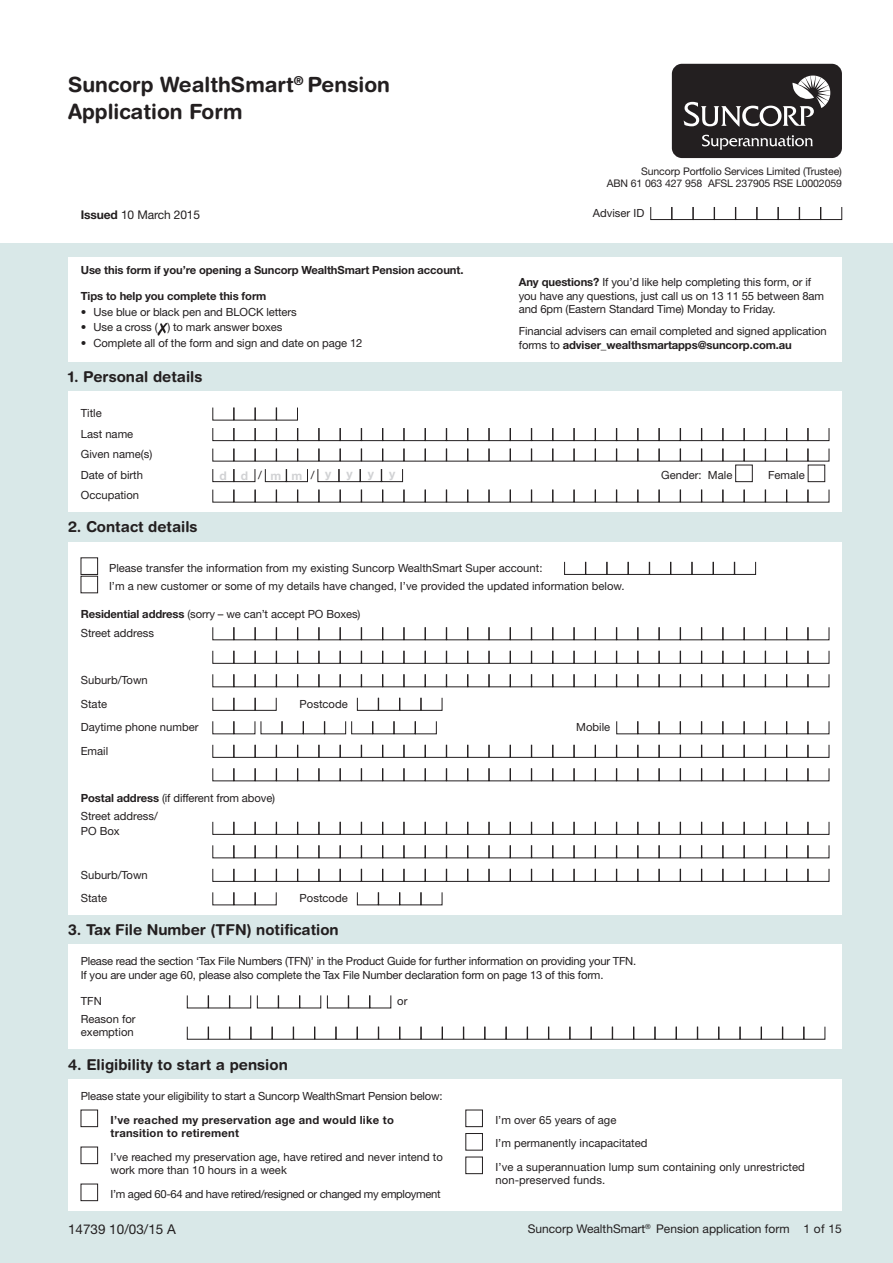
<style>
.page{position:relative;width:893px;height:1263px;background:#fff}
.page>*{position:absolute;margin:0;border:0;box-sizing:border-box;transform-origin:0 0}
.t1{font:700 21px/27px "Helvetica Rounded LT Std";color:#231f20}
.t2{font:700 15px "Helvetica Rounded LT Std";color:#231f20}
.t3{font:13.5px "Helvetica Neue LT Std";color:#231f20}
.t4{font:12px "Helvetica Neue LT Std";color:#231f20}
.t5{font:700 12px "Helvetica Neue LT Std";color:#d1d2d4}
.t6{font:11.25px/13.5px "Helvetica Neue LT Std";letter-spacing:-.01em;color:#231f20}
.t7{font:11.25px/23.5px "Helvetica Neue LT Std";letter-spacing:.01em;color:#231f20}
.t8{font:700 11.25px "Helvetica Neue LT Std";letter-spacing:-.01em;color:#231f20}
.t9{font:700 11.25px/13.5px "Helvetica Neue LT Std";letter-spacing:.02em;color:#231f20}
.t10{font:11.25px "Helvetica Neue LT Std";letter-spacing:-.03em;color:#231f20}
.t11{font:10.5px/12px "Helvetica Neue LT Std";letter-spacing:-.01em;color:#231f20;text-align:right}
.s1{font-weight:700}
.s2{font-weight:400;font-size:11.25px;color:#231f20}
</style>
<div class="page">
<div style="left:0;top:243px;width:893px;height:1020px;background:#d9e8e8"></div>
<div style="left:672px;top:64px;width:170px;height:94px;background:#231f20;border-radius:10px"></div>
<svg style="left:684px;top:76px;width:146px;height:51px"></svg>
<svg style="left:702px;top:135px;width:111px;height:15px"></svg>
<div style="left:68px;top:257px;width:774px;height:104px;background:#fff"></div>
<svg style="left:157px;top:323px;width:10px;height:13px"></svg>
<svg style="left:650px;top:207px;width:192px;height:13px"></svg>
<div style="left:68px;top:392px;width:774px;height:120px;background:#fff"></div>
<svg style="left:212px;top:407px;width:86px;height:13px"></svg>
<svg style="left:212px;top:428px;width:617px;height:13px"></svg>
<svg style="left:212px;top:448px;width:617px;height:13px"></svg>
<svg style="left:212px;top:469px;width:43px;height:13px"></svg>
<svg style="left:265px;top:469px;width:43px;height:13px"></svg>
<svg style="left:317px;top:469px;width:86px;height:13px"></svg>
<div style="left:735px;top:465px;width:17px;height:17px;border:1px solid #231f20"></div>
<div style="left:808px;top:465px;width:17px;height:17px;border:1px solid #231f20"></div>
<svg style="left:212px;top:489px;width:617px;height:13px"></svg>
<div style="left:68px;top:542px;width:774px;height:373px;background:#fff"></div>
<div style="left:81px;top:558px;width:17px;height:17px;border:1px solid #231f20"></div>
<svg style="left:564px;top:561px;width:192px;height:14px"></svg>
<div style="left:81px;top:576px;width:17px;height:17px;border:1px solid #231f20"></div>
<svg style="left:212px;top:627px;width:617px;height:13px"></svg>
<svg style="left:212px;top:650px;width:617px;height:14px"></svg>
<svg style="left:212px;top:674px;width:617px;height:13px"></svg>
<svg style="left:212px;top:697px;width:65px;height:14px"></svg>
<svg style="left:357px;top:697px;width:85px;height:14px"></svg>
<svg style="left:212px;top:721px;width:43px;height:13px"></svg>
<svg style="left:261px;top:721px;width:176px;height:13px"></svg>
<svg style="left:616px;top:721px;width:213px;height:13px"></svg>
<svg style="left:212px;top:744px;width:617px;height:14px"></svg>
<svg style="left:212px;top:768px;width:617px;height:13px"></svg>
<svg style="left:212px;top:821px;width:617px;height:14px"></svg>
<svg style="left:212px;top:845px;width:617px;height:13px"></svg>
<svg style="left:212px;top:868px;width:617px;height:14px"></svg>
<svg style="left:212px;top:892px;width:65px;height:13px"></svg>
<svg style="left:357px;top:892px;width:85px;height:13px"></svg>
<div style="left:68px;top:945px;width:774px;height:104px;background:#fff"></div>
<svg style="left:187px;top:995px;width:64px;height:13px"></svg>
<svg style="left:257px;top:995px;width:64px;height:13px"></svg>
<svg style="left:327px;top:995px;width:64px;height:13px"></svg>
<svg style="left:187px;top:1026px;width:638px;height:13px"></svg>
<div style="left:68px;top:1079px;width:774px;height:132px;background:#fff"></div>
<div style="left:81px;top:1110px;width:17px;height:17px;border:1px solid #231f20"></div>
<div style="left:81px;top:1147px;width:17px;height:17px;border:1px solid #231f20"></div>
<div style="left:81px;top:1184px;width:17px;height:17px;border:1px solid #231f20"></div>
<div style="left:466px;top:1110px;width:17px;height:17px;border:1px solid #231f20"></div>
<div style="left:466px;top:1133px;width:17px;height:17px;border:1px solid #231f20"></div>
<div style="left:466px;top:1157px;width:17px;height:17px;border:1px solid #231f20"></div>
<h1 class="t1" style="left:68px;top:71px;width:324px">Suncorp WealthSmart<sup>®</sup> Pension<br>Application Form</h1>
<p class="t4" style="left:81px;top:208px;width:121px"><span class="s1">Issued</span> 10 March 2015</p>
<p class="t8" style="left:81px;top:263px;width:384px">Use this form if you’re opening a Suncorp WealthSmart Pension account.</p>
<p class="t8" style="left:81px;top:289px;width:187px">Tips to help you complete this form</p>
<p class="t6" style="left:81px;top:305px;width:218px">• Use blue or black pen and BLOCK letters</p>
<p class="t6" style="left:81px;top:320px;width:203px">• Use a cross ( ) to mark answer boxes</p>
<p class="t6" style="left:81px;top:336px;width:283px">• Complete all of the form and sign and date on page 12</p>
<h2 class="t2" style="left:68px;top:367px;width:136px">1. Personal details</h2>
<p class="t11" style="left:607px;top:165px;width:237px">Suncorp Portfolio Services Limited (Trustee)<br>ABN 61 063 427 958 AFSL 237905 RSE L0002059</p>
<p class="t6" style="left:593px;top:206px;width:53px">Adviser ID</p>
<p class="t6" style="left:519px;top:275px;width:307px"><span class="s1">Any questions?</span> If you’d like help completing this form, or if you have any questions, just call us on 13 11 55 between 8am and 6pm (Eastern Standard Time) Monday to Friday.</p>
<p class="t6" style="left:519px;top:324px;width:309px">Financial advisers can email completed and signed application forms to <span class="s1">adviser_wealthsmartapps@suncorp.com.au</span></p>
<p class="t6" style="left:81px;top:403px;width:73px;line-height:20.5px">Title<br>Last name<br>Given name(s)<br>Date of birth</p>
<p class="t6" style="left:81px;top:488px;width:60px">Occupation</p>
<p class="t5" style="left:220px;top:468px;width:113px">d d<span class="s2">/</span> mm<span class="s2">/</span>y</p>
<p class="t5" style="left:346px;top:466px;width:8px">y</p>
<p class="t5" style="left:368px;top:466px;width:8px">y</p>
<p class="t5" style="left:389px;top:466px;width:8px">y</p>
<p class="t6" style="left:661px;top:468px;width:73px">Gender: Male</p>
<p class="t6" style="left:768px;top:468px;width:38px">Female</p>
<h2 class="t2" style="left:68px;top:518px;width:131px">2. Contact details</h2>
<p class="t6" style="left:109px;top:558px;width:517px;line-height:18.5px">Please transfer the information from my existing Suncorp WealthSmart Super account:<br>I’m a new customer or some of my details have changed, I’ve provided the updated information below.</p>
<p class="t6" style="left:81px;top:604px;width:281px;line-height:19.2px"><span class="s1">Residential address</span> (sorry – we can’t accept PO Boxes)<br>Street address</p>
<p class="t6" style="left:81px;top:668px;width:69px;line-height:23.5px">Suburb/Town<br>State</p>
<p class="t6" style="left:300px;top:697px;width:50px">Postcode</p>
<p class="t6" style="left:81px;top:720px;width:119px">Daytime phone number</p>
<p class="t6" style="left:576px;top:720px;width:35px">Mobile</p>
<p class="t6" style="left:81px;top:744px;width:29px">Email</p>
<p class="t6" style="left:81px;top:788px;width:196px;line-height:18px"><span class="s1">Postal address</span> (if different from above)<br>Street address/</p>
<p class="t6" style="left:81px;top:824px;width:40px">PO Box</p>
<p class="t6" style="left:81px;top:863px;width:69px;line-height:23.5px">Suburb/Town<br>State</p>
<p class="t6" style="left:300px;top:891px;width:50px">Postcode</p>
<h2 class="t2" style="left:68px;top:921px;width:272px">3. Tax File Number (TFN) notification</h2>
<p class="t6" style="left:81px;top:954px;width:557px">Please read the section ‘Tax File Numbers (TFN)’ in the Product Guide for further information on providing your TFN.<br>If you are under age 60, please also complete the Tax File Number declaration form on page 13 of this form.</p>
<p class="t6" style="left:81px;top:994px;width:23px">TFN</p>
<p class="t6" style="left:397px;top:994px;width:12px">or</p>
<p class="t6" style="left:81px;top:1012px;width:56px">Reason for exemption</p>
<h2 class="t2" style="left:68px;top:1055px;width:221px">4. Eligibility to start a pension</h2>
<p class="t6" style="left:81px;top:1089px;width:363px">Please state your eligibility to start a Suncorp WealthSmart Pension below:</p>
<p class="t9" style="left:111px;top:1113px;width:285px">I’ve reached my preservation age and would like to transition to retirement</p>
<p class="t6" style="left:111px;top:1150px;width:334px">I’ve reached my preservation age, have retired and never intend to work more than 10 hours in a week</p>
<p class="t10" style="left:111px;top:1187px;width:331px">I’m aged 60-64 and have retired/resigned or changed my employment</p>
<p class="t7" style="left:495px;top:1108px;width:311px">I’m over 65 years of age<br>I’m permanently incapacitated<br>I’ve a superannuation lump sum containing only unrestricted</p>
<p class="t7" style="left:495px;top:1168px;width:111px">non-preserved funds.</p>
<p class="t3" style="left:68px;top:1221px;width:109px">14739 10/03/15 A</p>
<p class="t4" style="left:528px;top:1222px;width:316px">Suncorp WealthSmart<sup>®</sup> Pension application form 1 of 15</p>
</div>
